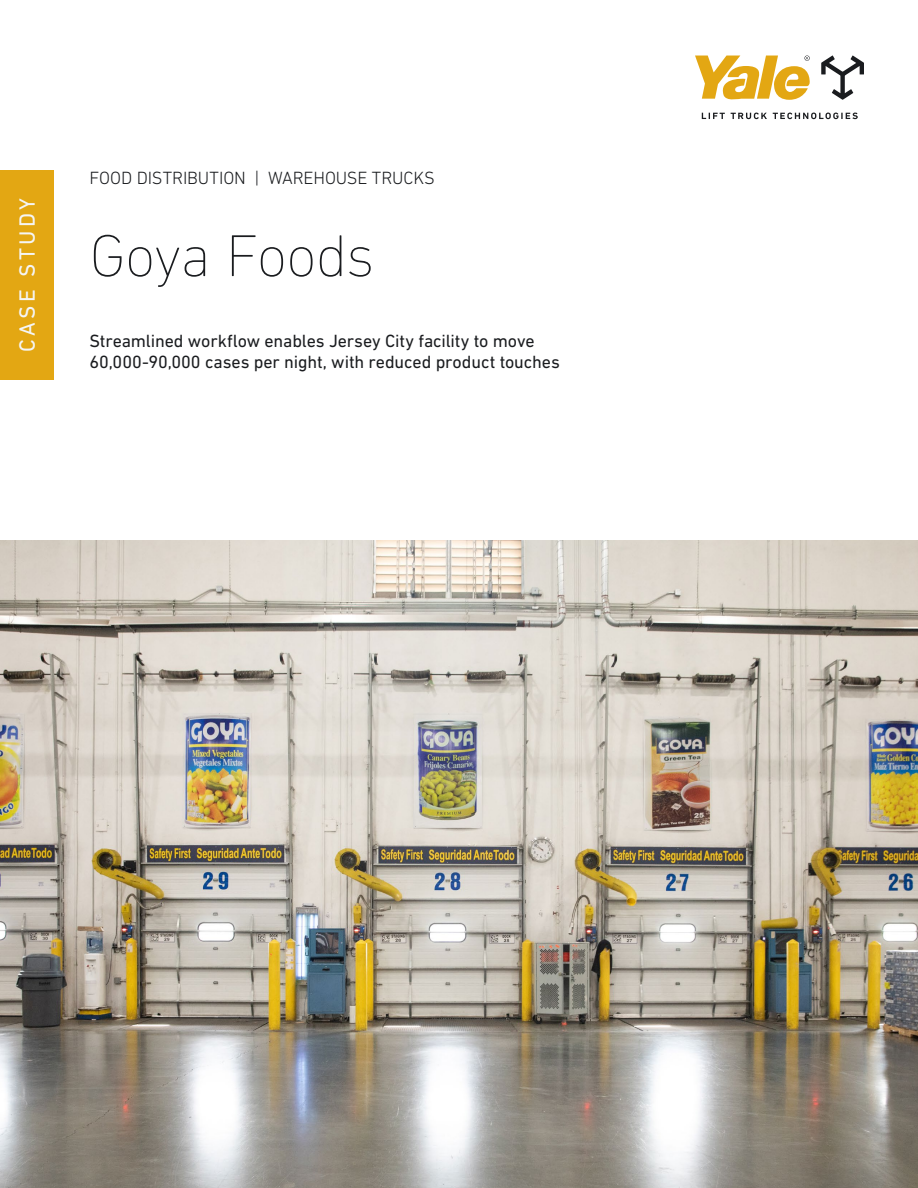
<style>
.page{position:relative;width:918px;height:1188px;background:#fff}
.page>*{position:absolute;margin:0;border:0;box-sizing:border-box;transform-origin:0 0}
.t1{font:200 60px "DIN Next LT Pro";letter-spacing:-.02em;color:#1a1c1f}
.t2{font:22.5px "DIN Next LT Pro";letter-spacing:.155em;color:#f5f5f5}
.t3{font:18px/21px "DIN Next LT Pro";letter-spacing:-.005em;color:#1a1c1f}
.t4{font:300 18px "DIN Next LT Pro";letter-spacing:-.005em;color:#1a1c1f}
</style>
<div class="page">
<div style="left:0;top:171px;width:54px;height:209px;background:#e3a713"></div>
<img style="left:0;top:540px;width:918px;height:648px">
<svg style="left:821px;top:55px;width:43px;height:45px"></svg>
<svg style="left:695px;top:56px;width:115px;height:44px"></svg>
<svg style="left:702px;top:113px;width:23px;height:6px"></svg>
<svg style="left:731px;top:113px;width:36px;height:6px"></svg>
<svg style="left:773px;top:113px;width:85px;height:6px"></svg>
<p class="t2" style="left:14px;top:352px;width:155px;rotate:-90deg">CASE STUDY</p>
<p class="t4" style="left:90px;top:168px;width:347px">FOOD DISTRIBUTION | WAREHOUSE TRUCKS</p>
<h1 class="t1" style="left:90px;top:221px;width:286px">Goya Foods</h1>
<p class="t3" style="left:90px;top:330px;width:472px">Streamlined workflow enables Jersey City facility to move<br>60,000-90,000 cases per night, with reduced product touches</p>
</div>
